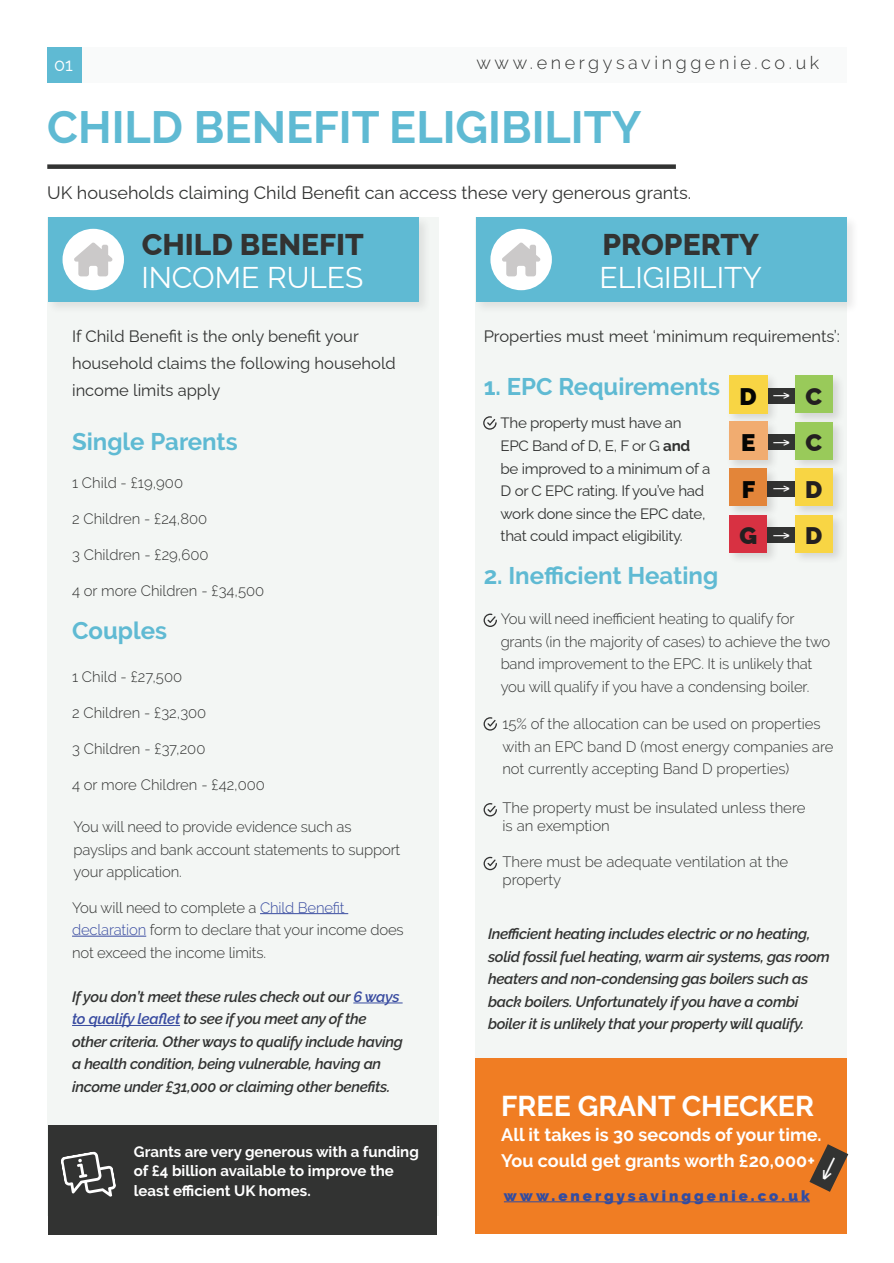
<style>
.page{position:relative;width:894px;height:1263px;background:#fff}
.page>*{position:absolute;margin:0;border:0;box-sizing:border-box;transform-origin:0 0}
.t1{font:700 45px "Raleway";color:#5fbad3}
.t2{font:30px "Raleway";color:#fff}
.t3{font:800 30px "Raleway";color:#323332}
.t4{font:700 28.5px "Raleway";color:#fff}
.t5{font:700 24px "Raleway";color:#5fbad3}
.t6{font:900 24px "Raleway";color:#231f20}
.t7{font:900 24px "Raleway";color:#040503}
.t8{font:18px "Raleway";color:#323332}
.t9{font:700 18px/25.5px "Raleway";color:#fff}
.t10{font:300 18px "Raleway";letter-spacing:.2em;color:#323332}
.t11{font:18px "Raleway";color:#fff}
.t12{font:16.5px/27px "Raleway";color:#323332}
.t13{font:300 15px/22.5px "Raleway";letter-spacing:-.01em;color:#323332}
.t14{font:italic 600 15px/22.5px "Raleway";letter-spacing:-.02em;color:#323332}
.t15{font:15px/22.5px "Raleway";letter-spacing:-.02em;color:#323332}
.t16{font:700 15px/19.5px "Raleway";color:#fff}
.t17{font:800 15px "Raleway";letter-spacing:.2em;color:#334ca0}
.s1{color:#384ba0}
.s2{font-weight:700}
</style>
<div class="page">
<div style="left:47px;top:218px;width:391px;height:997px;background:#f3f6f4"></div>
<div style="left:48px;top:1125px;width:388px;height:109px;background:#323332"></div>
<svg style="left:61px;top:1151px;width:55px;height:45px"></svg>
<div style="left:45px;top:214px;width:386px;height:100px;background:#231f20;opacity:.1"></div>
<div style="left:48px;top:217px;width:371px;height:84px;background:#5fbad3"></div>
<div style="left:62px;top:229px;width:62px;height:61px;background:#fff;border-radius:50%"></div>
<svg style="left:74px;top:243px;width:38px;height:33px"></svg>
<hr style="left:353px;top:1002px;width:49px;height:1px;background:#384ba0">
<hr style="left:72px;top:1025px;width:108px;height:1px;background:#384ba0">
<div style="left:47px;top:47px;width:799px;height:35px;background:#f9fafa"></div>
<div style="left:47px;top:47px;width:34px;height:35px;background:#5fbad3"></div>
<div style="left:47px;top:164px;width:628px;height:5px;background:#323332"></div>
<div style="left:475px;top:218px;width:371px;height:997px;background:#f3f6f4"></div>
<div style="left:473px;top:214px;width:386px;height:100px;background:#231f20;opacity:.1"></div>
<div style="left:476px;top:217px;width:370px;height:84px;background:#5fbad3"></div>
<div style="left:490px;top:229px;width:61px;height:61px;background:#fff;border-radius:50%"></div>
<svg style="left:502px;top:243px;width:38px;height:33px"></svg>
<div style="left:746px;top:434px;width:69px;height:16px;background:#323332"></div>
<div style="left:746px;top:388px;width:69px;height:15px;background:#323332"></div>
<div style="left:746px;top:527px;width:69px;height:16px;background:#323332"></div>
<div style="left:746px;top:481px;width:69px;height:15px;background:#323332"></div>
<div style="left:725px;top:372px;width:54px;height:53px;background:#231f20;opacity:.15"></div>
<div style="left:728px;top:375px;width:39px;height:38px;background:#f8d544"></div>
<div style="left:791px;top:372px;width:53px;height:53px;background:#231f20;opacity:.15"></div>
<div style="left:794px;top:375px;width:38px;height:38px;background:#99ca5a"></div>
<div style="left:725px;top:418px;width:54px;height:54px;background:#231f20;opacity:.15"></div>
<div style="left:728px;top:421px;width:39px;height:38px;background:#f1ac70"></div>
<div style="left:791px;top:419px;width:53px;height:53px;background:#231f20;opacity:.15"></div>
<div style="left:794px;top:422px;width:38px;height:37px;background:#99ca5a"></div>
<div style="left:726px;top:465px;width:53px;height:53px;background:#231f20;opacity:.15"></div>
<div style="left:729px;top:468px;width:37px;height:38px;background:#e38539"></div>
<div style="left:791px;top:465px;width:53px;height:53px;background:#231f20;opacity:.15"></div>
<div style="left:794px;top:468px;width:38px;height:38px;background:#f8d544"></div>
<div style="left:726px;top:512px;width:53px;height:52px;background:#231f20;opacity:.15"></div>
<div style="left:729px;top:515px;width:37px;height:37px;background:#d83142"></div>
<div style="left:791px;top:512px;width:53px;height:52px;background:#231f20;opacity:.15"></div>
<div style="left:794px;top:515px;width:38px;height:37px;background:#f8d544"></div>
<hr style="left:260px;top:913px;width:88px;height:1px;background:#384ba0">
<hr style="left:72px;top:935px;width:74px;height:1px;background:#384ba0">
<svg style="left:483px;top:416px;width:13px;height:14px"></svg>
<svg style="left:483px;top:803px;width:14px;height:13px"></svg>
<svg style="left:483px;top:613px;width:14px;height:14px"></svg>
<svg style="left:483px;top:717px;width:14px;height:13px"></svg>
<svg style="left:483px;top:856px;width:14px;height:14px"></svg>
<div style="left:475px;top:1058px;width:371px;height:175px;background:#f07d23"></div>
<hr style="left:503px;top:1201px;width:306px;height:1px;background:#334ca0">
<svg style="left:773px;top:439px;width:6px;height:6px"></svg>
<svg style="left:773px;top:393px;width:6px;height:6px"></svg>
<svg style="left:773px;top:532px;width:6px;height:6px"></svg>
<svg style="left:773px;top:486px;width:6px;height:6px"></svg>
<svg style="left:809px;top:1144px;width:39px;height:47px"></svg>
<p class="t11" style="left:54px;top:57px;width:20px">01</p>
<p class="t10" style="left:476px;top:56px;width:344px">www.energysavinggenie.co.uk</p>
<h1 class="t1" style="left:47px;top:110px;width:595px">CHILD BENEFIT ELIGIBILITY</h1>
<p class="t8" style="left:47px;top:178px;width:645px">UK households claiming Child Benefit can access these very generous grants.</p>
<h2 class="t3" style="left:142px;top:227px;width:224px">CHILD BENEFIT</h2>
<h2 class="t2" style="left:141px;top:266px;width:223px">INCOME RULES</h2>
<p class="t12" style="left:72px;top:321px;width:325px">If Child Benefit is the only benefit your household claims the following household income limits apply</p>
<h3 class="t5" style="left:72px;top:432px;width:167px">Single Parents</h3>
<p class="t13" style="left:72px;top:473px;width:112px">1 Child - £19,900</p>
<p class="t13" style="left:72px;top:509px;width:137px">2 Children - £24,800</p>
<p class="t13" style="left:72px;top:545px;width:138px">3 Children - £29,600</p>
<p class="t13" style="left:72px;top:581px;width:194px">4 or more Children - £34,500</p>
<h3 class="t5" style="left:72px;top:621px;width:96px">Couples</h3>
<p class="t13" style="left:72px;top:666px;width:112px">1 Child - £27,500</p>
<p class="t13" style="left:72px;top:702px;width:136px">2 Children - £32,300</p>
<p class="t13" style="left:72px;top:738px;width:135px">3 Children - £37,200</p>
<p class="t13" style="left:72px;top:774px;width:194px">4 or more Children - £42,000</p>
<p class="t13" style="left:74px;top:817px;width:328px">You will need to provide evidence such as payslips and bank account statements to support your application.</p>
<p class="t13" style="left:72px;top:897px;width:333px">You will need to complete a <span class="s1">Child Benefit declaration</span> form to declare that your income does not exceed the income limits.</p>
<p class="t14" style="left:72px;top:986px;width:332px">If you don’t meet these rules check out our <span class="s1">6 ways to qualify leaflet</span> to see if you meet any of the other criteria. Other ways to qualify include having a health condition, being vulnerable, having an income under £31,000 or claiming other benefits.</p>
<p class="t16" style="left:134px;top:1143px;width:286px">Grants are very generous with a funding of £4 billion available to improve the least efficient UK homes.</p>
<h2 class="t3" style="left:602px;top:227px;width:158px">PROPERTY</h2>
<h2 class="t2" style="left:599px;top:266px;width:164px">ELIGIBILITY</h2>
<p class="t12" style="left:483px;top:324px;width:357px">Properties must meet ‘minimum requirements’:</p>
<h3 class="t5" style="left:483px;top:372px;width:238px">1. EPC Requirements</h3>
<p class="t15" style="left:500px;top:413px;width:211px">The property must have an<br>EPC Band of D, E, F or G <span class="s2">and </span>be improved to a minimum of a<br>D or C EPC rating. If you’ve had work done since the EPC date, that could impact eligibility.</p>
<h3 class="t5" style="left:483px;top:561px;width:236px">2. Inefficient Heating</h3>
<h3 class="t7" style="left:739px;top:383px;width:19px">D</h3>
<h3 class="t6" style="left:805px;top:383px;width:18px">C</h3>
<h3 class="t7" style="left:740px;top:429px;width:16px">E</h3>
<h3 class="t6" style="left:805px;top:429px;width:18px">C</h3>
<h3 class="t7" style="left:741px;top:475px;width:15px">F</h3>
<h3 class="t6" style="left:805px;top:475px;width:19px">D</h3>
<h3 class="t6" style="left:739px;top:521px;width:19px">G</h3>
<h3 class="t6" style="left:805px;top:522px;width:19px">D</h3>
<p class="t13" style="left:500px;top:608px;width:331px">You will need inefficient heating to qualify for grants (in the majority of cases) to achieve the two band improvement to the EPC. It is unlikely that you will qualify if you have a condensing boiler.</p>
<p class="t13" style="left:502px;top:712px;width:332px">15% of the allocation can be used on properties with an EPC band D (most energy companies are not currently accepting Band D properties)</p>
<p class="t13" style="left:502px;top:800px;width:304px;line-height:18px">The property must be insulated unless there is an exemption</p>
<p class="t13" style="left:502px;top:853px;width:287px;line-height:18px">There must be adequate ventilation at the property</p>
<p class="t14" style="left:488px;top:922px;width:343px">Inefficient heating includes electric or no heating, solid fossil fuel heating, warm air systems, gas room heaters and non-condensing gas boilers such as back boilers. Unfortunately if you have a combi boiler it is unlikely that your property will qualify.</p>
<h3 class="t4" style="left:501px;top:1089px;width:314px">FREE GRANT CHECKER</h3>
<p class="t9" style="left:501px;top:1122px;width:322px">All it takes is 30 seconds of your time.<br>You could get grants worth £20,000+</p>
<p class="t17" style="left:503px;top:1189px;width:307px">www.energysavinggenie.co.uk</p>
</div>
